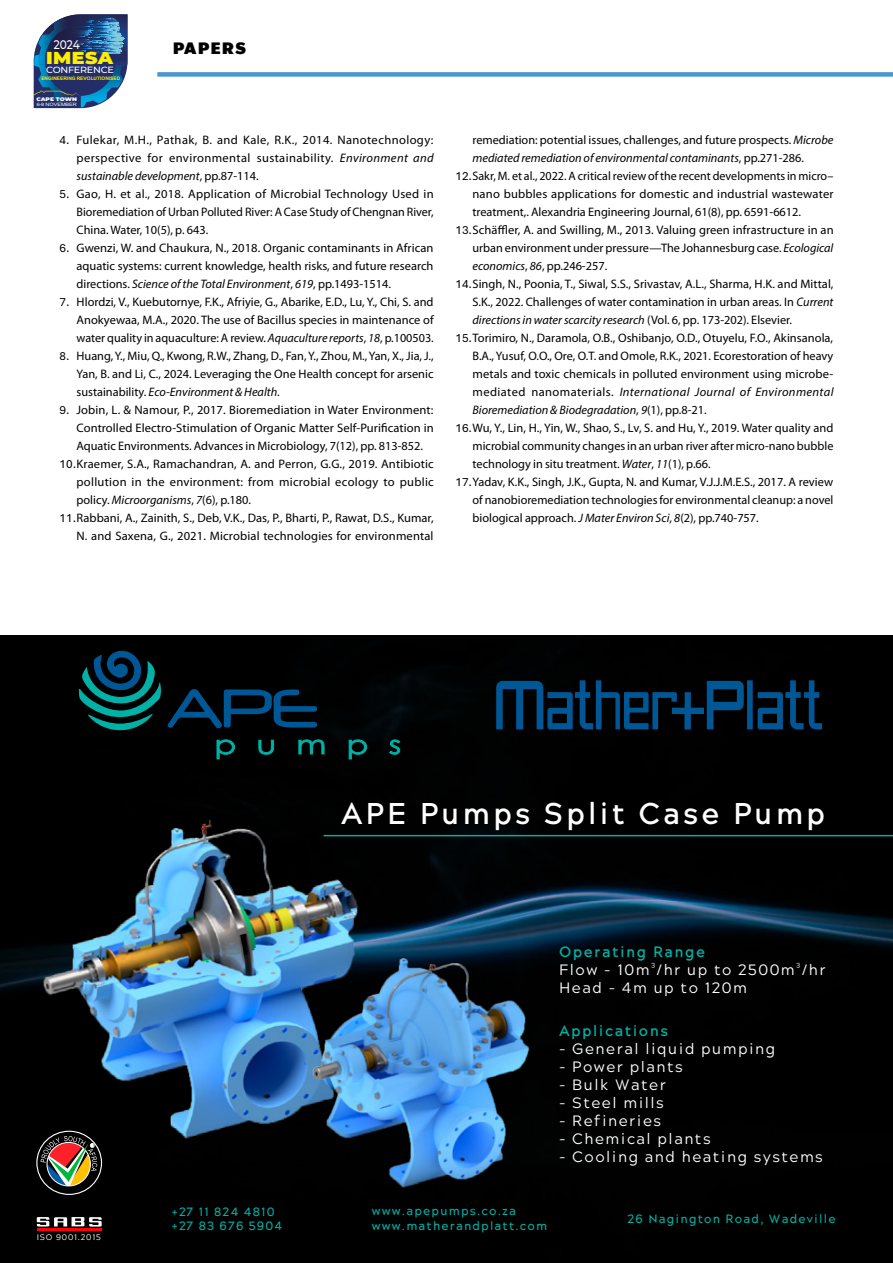
<style>
.page{position:relative;width:893px;height:1263px;background:#fff}
.page>*{position:absolute;margin:0;border:0;box-sizing:border-box;transform-origin:0 0}
.t1{font:800 30px "Hamlin";letter-spacing:.1em;color:#fff}
.t2{font:900 17.25px "Montserrat";letter-spacing:.02em;color:#ffed00;scale:1.1 1}
.t3{font:900 16.5px "Conqueror Sans";letter-spacing:.03em;color:#000}
.t4{font:15px/18px "Hamlin";letter-spacing:.1em;color:#fff}
.t5{font:800 15px "Hamlin";letter-spacing:.1em;color:#00b1a7}
.t6{font:500 12.45px "Montserrat";color:#fff;scale:.85 1}
.t7{font:12.3px/18px "Myriad Pro";color:#000;text-align:justify}
.t8{font:italic 12.3px "Myriad Pro";color:#000}
.t9{font:italic 12.3px "Myriad Pro";letter-spacing:.025em;color:#000}
.t10{font:12.3px "Myriad Pro";letter-spacing:.025em;color:#000}
.t11{font:700 12px/14.4px "Hamlin";letter-spacing:.1em;color:#00b1a7}
.t12{font:500 9px "Montserrat";letter-spacing:-.03em;color:#fff;scale:1.07 1}
.t13{font:8.1px "Hamlin";letter-spacing:.1em;color:#fff}
.t14{font:900 5.1px "Montserrat";letter-spacing:-.01em;color:#fff;scale:1.17 1}
.t15{font:700 4.8px "Arial";letter-spacing:-.005em;color:#ffed00}
.t16{font:4.5px "Arial";letter-spacing:-.005em;color:#fff;scale:1.21 1}
.s1{font-family:"Aptos"}
.s2{font-style:italic}
.s3{font-style:normal}
</style>
<div class="page">
<div style="left:157px;top:72px;width:736px;height:5px;background:#4b95d1"></div>
<img style="left:127px;top:20px;width:1px;height:41px">
<svg style="left:34px;top:14px;width:93px;height:94px;background:#395988"></svg>
<img style="left:0;top:636px;width:893px;height:627px">
<img style="left:19px;top:789px;width:370px;height:369px">
<img style="left:90px;top:920px;width:646px;height:309px">
<svg style="left:79px;top:650px;width:82px;height:84px;background:#00383e"></svg>
<svg style="left:167px;top:688px;width:150px;height:40px;background:#002036"></svg>
<svg style="left:216px;top:739px;width:19px;height:21px"></svg>
<svg style="left:258px;top:739px;width:16px;height:16px"></svg>
<svg style="left:298px;top:739px;width:27px;height:16px"></svg>
<svg style="left:348px;top:739px;width:20px;height:21px"></svg>
<svg style="left:388px;top:739px;width:13px;height:16px"></svg>
<svg style="left:496px;top:680px;width:326px;height:50px;background:#00233c"></svg>
<hr style="left:324px;top:835px;width:569px;height:1px;background:#00b1a7">
<hr style="left:37px;top:1229px;width:64px;height:2px;background:#ff000b">
<svg style="left:37px;top:1217px;width:65px;height:9px"></svg>
<div style="left:36px;top:1131px;width:66px;height:64px;border:1px solid #fff;border-radius:50%"></div>
<svg style="left:41px;top:1136px;width:56px;height:50px;background:#765d47"></svg>
<p class="t6" style="left:54px;top:36px;width:32px">2024</p>
<p class="t12" style="left:46px;top:63px;width:65px">CONFERENCE</p>
<h2 class="t2" style="left:46px;top:45px;width:63px">IMESA</h2>
<p class="t14" style="left:36px;top:96px;width:36px">CAPE TOWN</p>
<p class="t16" style="left:37px;top:101px;width:35px">6-8 NOVEMBER</p>
<p class="t15" style="left:41px;top:75px;width:80px">ENGINEERING REVOLUTIONISED</p>
<h3 class="t3" style="left:172px;top:38px;width:75px">PAPERS</h3>
<p class="t7" style="left:77px;top:131px;width:359px;text-indent:-17px"><span class="s1">4.</span> Fulekar, M.H., Pathak, B. and Kale, R.K., 2014. Nanotechnology: perspective for environmental sustainability. <span class="s2">Environment and sustainable development</span>, pp.87-114.</p>
<p class="t7" style="left:77px;top:185px;width:359px;text-indent:-17px"><span class="s1">5.</span> Gao, H. et al., 2018. Application of Microbial Technology Used in Bioremediation of Urban Polluted River: A Case Study of Chengnan River, China. Water, 10(5), p. 643.</p>
<p class="t7" style="left:77px;top:239px;width:358px;text-indent:-17px"><span class="s1">6.</span> Gwenzi, W. and Chaukura, N., 2018. Organic contaminants in African aquatic systems: current knowledge, health risks, and future research directions. <span class="s2">Science of the Total Environment</span>, <span class="s2">619</span>, pp.1493-1514.</p>
<p class="t7" style="left:77px;top:293px;width:359px;text-indent:-17px"><span class="s1">7.</span> Hlordzi, V., Kuebutornye, F.K., Afriyie, G., Abarike, E.D., Lu, Y., Chi, S. and Anokyewaa, M.A., 2020. The use of Bacillus species in maintenance of water quality in aquaculture: A review. <span class="s2">Aquaculture reports</span>, <span class="s2">18</span>, p.100503.</p>
<p class="t7" style="left:77px;top:347px;width:359px;text-indent:-17px"><span class="s1">8.</span> Huang, Y., Miu, Q., Kwong, R.W., Zhang, D., Fan, Y., Zhou, M., Yan, X., Jia, J., Yan, B. and Li, C., 2024. Leveraging the One Health concept for arsenic sustainability. <span class="s2">Eco-Environment &amp; Health</span>.</p>
<p class="t7" style="left:60px;top:401px;width:375px"><span class="s1">9.</span> Jobin, L. &amp; Namour, P., 2017. Bioremediation in Water Environment:</p>
<p class="t7" style="left:77px;top:419px;width:359px">Controlled Electro-Stimulation of Organic Matter Self-Purification in</p>
<p class="t7" style="left:77px;top:437px;width:348px">Aquatic Environments. Advances in Microbiology, 7(12), pp. 813-852.</p>
<p class="t7" style="left:60px;top:455px;width:376px"><span class="s1">10.</span>Kraemer, S.A., Ramachandran, A. and Perron, G.G., 2019. Antibiotic</p>
<p class="t10" style="left:77px;top:474px;width:359px">pollution in the environment: from microbial ecology to public</p>
<p class="t7" style="left:77px;top:491px;width:176px">policy. <span class="s2">Microorganisms</span>, <span class="s2">7</span>(6), p.180.</p>
<p class="t7" style="left:60px;top:509px;width:376px"><span class="s1">11.</span>Rabbani, A., Zainith, S., Deb, V.K., Das, P., Bharti, P., Rawat, D.S., Kumar,</p>
<p class="t7" style="left:77px;top:527px;width:359px">N. and Saxena, G., 2021. Microbial technologies for environmental</p>
<p class="t7" style="left:472px;top:131px;width:362px">remediation: potential issues, challenges, and future prospects. <span class="s2">Microbe</span></p>
<p class="t8" style="left:472px;top:150px;width:333px">mediated remediation of environmental contaminants<span class="s3">, pp.271-286.</span></p>
<p class="t7" style="left:455px;top:167px;width:379px"><span class="s1">12.</span>Sakr, M. et al., 2022. A critical review of the recent developments in micro–</p>
<p class="t7" style="left:472px;top:185px;width:363px">nano bubbles applications for domestic and industrial wastewater</p>
<p class="t7" style="left:472px;top:203px;width:330px">treatment,. Alexandria Engineering Journal, 61(8), pp. 6591-6612.</p>
<p class="t7" style="left:455px;top:221px;width:380px"><span class="s1">13.</span>Schäffler, A. and Swilling, M., 2013. Valuing green infrastructure in an</p>
<p class="t7" style="left:472px;top:239px;width:362px">urban environment under pressure—The Johannesburg case. <span class="s2">Ecological</span></p>
<p class="t7" style="left:472px;top:257px;width:136px"><span class="s2">economics</span>, <span class="s2">86</span>, pp.246-257.</p>
<p class="t7" style="left:455px;top:275px;width:379px"><span class="s1">14.</span>Singh, N., Poonia, T., Siwal, S.S., Srivastav, A.L., Sharma, H.K. and Mittal,</p>
<p class="t7" style="left:472px;top:293px;width:362px">S.K., 2022. Challenges of water contamination in urban areas. In <span class="s2">Current</span></p>
<p class="t8" style="left:472px;top:312px;width:321px">directions in water scarcity research <span class="s3">(Vol. 6, pp. 173-202). Elsevier.</span></p>
<p class="t7" style="left:455px;top:329px;width:379px"><span class="s1">15.</span>Torimiro, N., Daramola, O.B., Oshibanjo, O.D., Otuyelu, F.O., Akinsanola,</p>
<p class="t7" style="left:472px;top:347px;width:362px">B.A., Yusuf, O.O., Ore, O.T. and Omole, R.K., 2021. Ecorestoration of heavy</p>
<p class="t7" style="left:472px;top:365px;width:362px">metals and toxic chemicals in polluted environment using microbe-</p>
<p class="t9" style="left:472px;top:384px;width:363px"><span class="s3">mediated nanomaterials.</span> International Journal of Environmental</p>
<p class="t8" style="left:472px;top:402px;width:236px">Bioremediation &amp; Biodegradation<span class="s3">,</span> 9<span class="s3">(1), pp.8-21.</span></p>
<p class="t7" style="left:455px;top:419px;width:379px"><span class="s1">16.</span>Wu, Y., Lin, H., Yin, W., Shao, S., Lv, S. and Hu, Y., 2019. Water quality and</p>
<p class="t7" style="left:472px;top:437px;width:362px">microbial community changes in an urban river after micro-nano bubble</p>
<p class="t7" style="left:472px;top:455px;width:240px">technology in situ treatment. <span class="s2">Water</span>, <span class="s2">11</span>(1), p.66.</p>
<p class="t7" style="left:455px;top:473px;width:379px"><span class="s1">17.</span>Yadav, K.K., Singh, J.K., Gupta, N. and Kumar, V.J.J.M.E.S., 2017. A review</p>
<p class="t7" style="left:472px;top:491px;width:362px">of nanobioremediation technologies for environmental cleanup: a novel</p>
<p class="t7" style="left:472px;top:509px;width:288px">biological approach. <span class="s2">J Mater Environ Sci</span>, <span class="s2">8</span>(2), pp.740-757.</p>
<h1 class="t1" style="left:341px;top:787px;width:485px">APE Pumps Split Case Pump</h1>
<p class="t5" style="left:559px;top:939px;width:148px">Operating Range</p>
<p class="t4" style="left:559px;top:960px;width:268px">Flow - 10m³/hr up to 2500m³/hr<br>Head - 4m up to 120m</p>
<p class="t5" style="left:559px;top:1018px;width:110px">Applications</p>
<p class="t4" style="left:559px;top:1039px;width:218px">- General liquid pumping</p>
<p class="t4" style="left:559px;top:1057px;width:125px">- Power plants</p>
<p class="t4" style="left:559px;top:1075px;width:108px">- Bulk Water</p>
<p class="t4" style="left:559px;top:1093px;width:106px">- Steel mills</p>
<p class="t4" style="left:559px;top:1111px;width:104px">- Refineries</p>
<p class="t4" style="left:559px;top:1129px;width:153px">- Chemical plants</p>
<p class="t4" style="left:559px;top:1147px;width:265px">- Cooling and heating systems</p>
<p class="t13" style="left:37px;top:1231px;width:66px">ISO 9001.2015</p>
<p class="t11" style="left:172px;top:1204px;width:112px">+27 11 824 4810 +27 83 676 5904</p>
<p class="t11" style="left:628px;top:1211px;width:209px">26 Nagington Road, Wadeville</p>
<p class="t11" style="left:372px;top:1203px;width:177px">www.apepumps.co.za www.matherandplatt.com</p>
</div>
